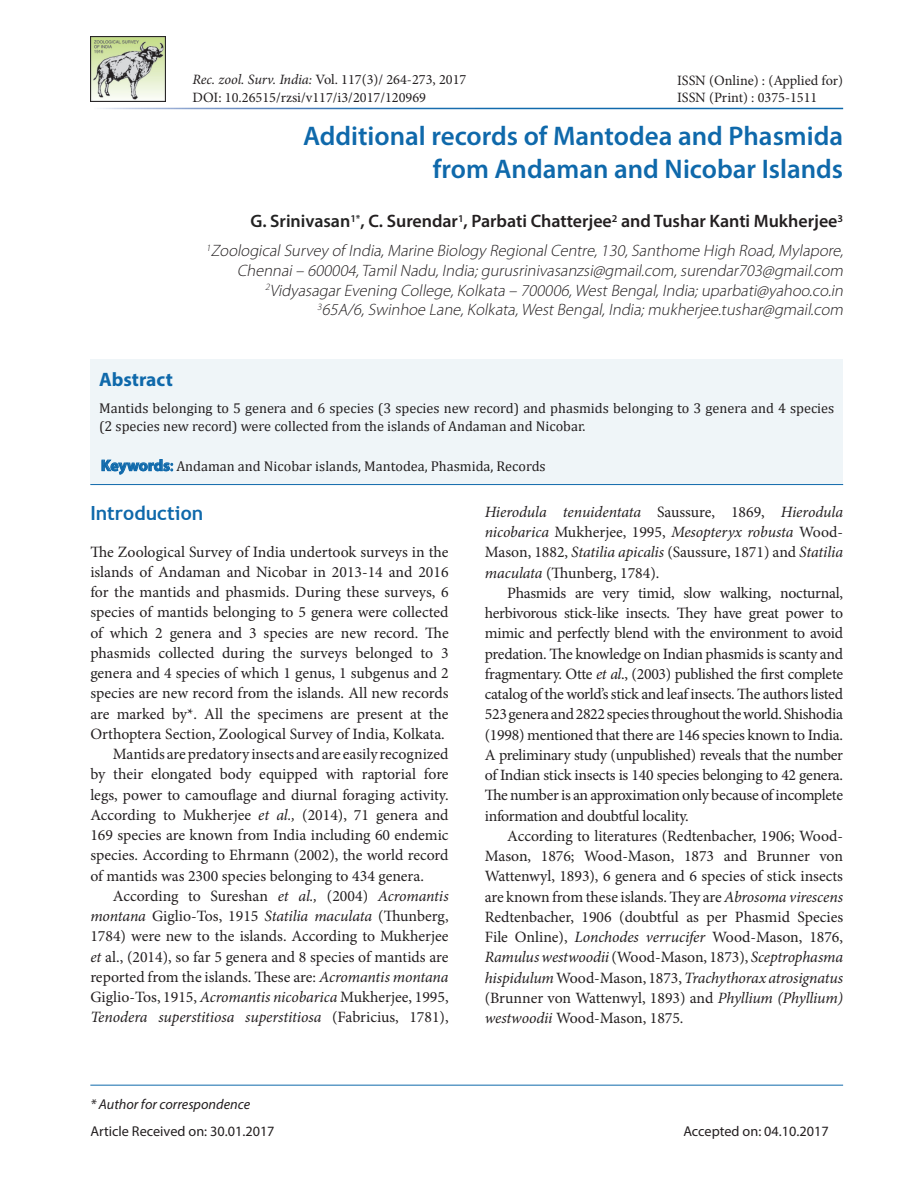
<style>
.page{position:relative;width:918px;height:1188px;background:#fff}
.page>*{position:absolute;margin:0;border:0;box-sizing:border-box;transform-origin:0 0}
.Heading{font:600 27px/33px "Myriad Pro";color:#0f69ab;text-align:right}
.Body_Head{font:700 19.5px "Trebuchet MS";color:#0f69ab}
.Abstract_Header{font:700 19.5px "Myriad Pro";color:#0f69ab}
.Authors{font:600 18px "Myriad Pro";color:#231f20}
.Author_Affiliations{font:italic 300 16.5px/19.8px "Myriad Pro";color:#231f20;text-align:right}
.Body_Text_Ind_F{font:15.75px/20.2px "Minion Pro";letter-spacing:-.005em;color:#231f20;text-align:justify}
.Body_Text{font:15.75px/20.2px "Minion Pro";color:#231f20;text-align:justify}
.Body_Text_Ind_F-2{font:italic 15.75px/20.2px "Minion Pro";letter-spacing:-.01em;color:#231f20;text-align:justify}
.Abstract_Body{font:14.25px/18.8px "Cambria";color:#231f20}
.t1{font:14.25px/17.1px "Minion Pro";color:#231f20}
.KeywordText{font:14.25px "Cambria";color:#231f20}
.t2{font:14.25px "Myriad Pro";color:#231f20}
.t3{font:italic 14.25px "Myriad Pro";color:#231f20}
.s1{font-style:italic}
.s2{color:#222}
.s3{font-family:"Myriad Pro";font-weight:700;font-size:15.75px;color:#0f69ab}
.s4{font-family:"Myriad Pro";font-size:15.75px;color:#0f69ab}
.s5{font-style:normal}
</style>
<div class="page">
<hr style="left:90px;top:1085px;width:753px;height:1px;background:#0f69ab">
<img style="left:90px;top:36px;width:76px;height:65px">
<div style="left:90px;top:360px;width:753px;height:125px;background:#eff5f8"></div>
<hr style="left:90px;top:484px;width:753px;height:1px;background:#0f69ab">
<svg style="left:102px;top:459px;width:71px;height:15px"></svg>
<p class="t1" style="left:192px;top:71px;width:276px"><span class="s1">Rec. zool. Surv. India:</span> Vol. 117(3)/ 264-273, 2017<br>DOI: 10.26515/rzsi/v117/i3/2017/120969</p>
<p class="t1" style="left:677px;top:72px;width:167px">ISSN (Online) : (Applied for)<br>ISSN (Print) : 0375-1511</p>
<p class="Heading" style="left:303px;top:119px;width:542px">Additional records of Mantodea and Phasmida from Andaman and Nicobar Islands</p>
<p class="Authors" style="left:250px;top:210px;width:594px"><span class="s2">G. Srinivasan</span><sup>1*</sup><span class="s2">,</span> C. Surendar<sup>1</sup>, Parbati Chatterjee<sup>2</sup> and Tushar Kanti Mukherjee<sup>3</sup></p>
<p class="Author_Affiliations" style="left:206px;top:241px;width:642px"><sup>1</sup>ZoologicalSurvey of India,Marine Biology RegionalCentre,130,Santhome High Road,Mylapore, Chennai– 600004,TamilNadu,India;gurusrinivasanzsi@gmail.com,surendar703@gmail.com <sup>2</sup>VidyasagarEvening College,Kolkata – 700006,WestBengal,India;uparbati@yahoo.co.in <sup>3</sup>65A/6,Swinhoe Lane,Kolkata,WestBengal,India;mukherjee.tushar@gmail.com</p>
<p class="Abstract_Header" style="left:99px;top:367px;width:75px">Abstract</p>
<p class="Abstract_Body" style="left:99px;top:398px;width:737px">Mantids belonging to 5 genera and 6 species (3 species new record) and phasmids belonging to 3 genera and 4 species (2 species new record) were collected from the islands of Andaman and Nicobar.</p>
<p class="KeywordText" style="left:101px;top:457px;width:446px"><span class="s3">Keywords</span><span class="s4">:</span> Andaman and Nicobar islands, Mantodea, Phasmida, Records</p>
<p class="Body_Head" style="left:90px;top:501px;width:114px">Introduction</p>
<p class="Body_Text" style="left:90px;top:542px;width:360px">The Zoological Survey of India undertook surveys in the islands of Andaman and Nicobar in 2013-14 and 2016 for the mantids and phasmids. During these surveys, 6 species of mantids belonging to 5 genera were collected of which 2 genera and 3 species are new record. The phasmids collected during the surveys belonged to 3 genera and 4 species of which 1 genus, 1 subgenus and 2 species are new record from the islands. All new records are marked by*. All the specimens are present at the Orthoptera Section, Zoological Survey of India, Kolkata.</p>
<p class="Body_Text_Ind_F" style="left:90px;top:744px;width:360px;text-indent:23px">Mantids are predatory insects and are easily recognized by their elongated body equipped with raptorial fore legs, power to camouflage and diurnal foraging activity.<br>According to Mukherjee <span class="s1">et al.,</span> (2014), 71 genera and 169 species are known from India including 60 endemic species. According to Ehrmann (2002), the world record of mantids was 2300 species belonging to 434 genera.</p>
<p class="Body_Text_Ind_F" style="left:90px;top:886px;width:360px;text-indent:23px">According to Sureshan <span class="s1">et al.,</span> (2004) <span class="s1">Acromantis montana</span> Giglio-Tos, 1915 <span class="s1">Statilia maculata</span> (Thunberg, 1784) were new to the islands. According to Mukherjee <span class="s1">et</span> al., (2014), so far 5 genera and 8 species of mantids are reported from the islands. These are: <span class="s1">Acromantis montana </span>Giglio-Tos, 1915, <span class="s1">Acromantis nicobarica</span> Mukherjee, 1995, <span class="s1">Tenodera superstitiosa superstitiosa</span> (Fabricius, 1781),</p>
<p class="Body_Text_Ind_F-2" style="left:485px;top:502px;width:360px">Hierodula tenuidentata <span class="s5">Saussure, 1869,</span> Hierodula nicobarica <span class="s5">Mukherjee, 1995,</span> Mesopteryx robusta <span class="s5">Wood-Mason, 1882,</span> Statilia apicalis <span class="s5">(Saussure, 1871) and</span> Statilia maculata <span class="s5">(Thunberg, 1784).</span></p>
<p class="Body_Text_Ind_F" style="left:485px;top:583px;width:360px;text-indent:23px">Phasmids are very timid, slow walking, nocturnal, herbivorous stick-like insects. They have great power to mimic and perfectly blend with the environment to avoid predation. The knowledge on Indian phasmids is scanty and fragmentary. Otte <span class="s1">et al</span>., (2003) published the first complete catalog of the world’s stick and leaf insects. The authors listed 523 genera and 2822 species throughout the world. Shishodia (1998) mentioned that there are 146 species known to India.<br>A preliminary study (unpublished) reveals that the number of Indian stick insects is 140 species belonging to 42 genera.<br>The number is an approximation only because of incomplete information and doubtful locality.</p>
<p class="Body_Text_Ind_F" style="left:485px;top:826px;width:360px;text-indent:23px">According to literatures (Redtenbacher, 1906; Wood-Mason, 1876; Wood-Mason, 1873 and Brunner von Wattenwyl, 1893), 6 genera and 6 species of stick insects are known from these islands. They are <span class="s1">Abrosoma virescens </span>Redtenbacher, 1906 (doubtful as per Phasmid Species File Online), <span class="s1">Lonchodes verrucifer</span> Wood-Mason, 1876, <span class="s1">Ramulus westwoodii</span> (Wood-Mason, 1873), <span class="s1">Sceptrophasma hispidulum</span> Wood-Mason, 1873, <span class="s1">Trachythorax atrosignatus </span>(Brunner von Wattenwyl, 1893) and <span class="s1">Phyllium (Phyllium) westwoodii</span> Wood-Mason, 1875.</p>
<p class="t3" style="left:90px;top:1095px;width:161px">* Author for correspondence</p>
<p class="t2" style="left:90px;top:1123px;width:186px">Article Received on: 30.01.2017</p>
<p class="t2" style="left:683px;top:1123px;width:147px">Accepted on: 04.10.2017</p>
</div>
